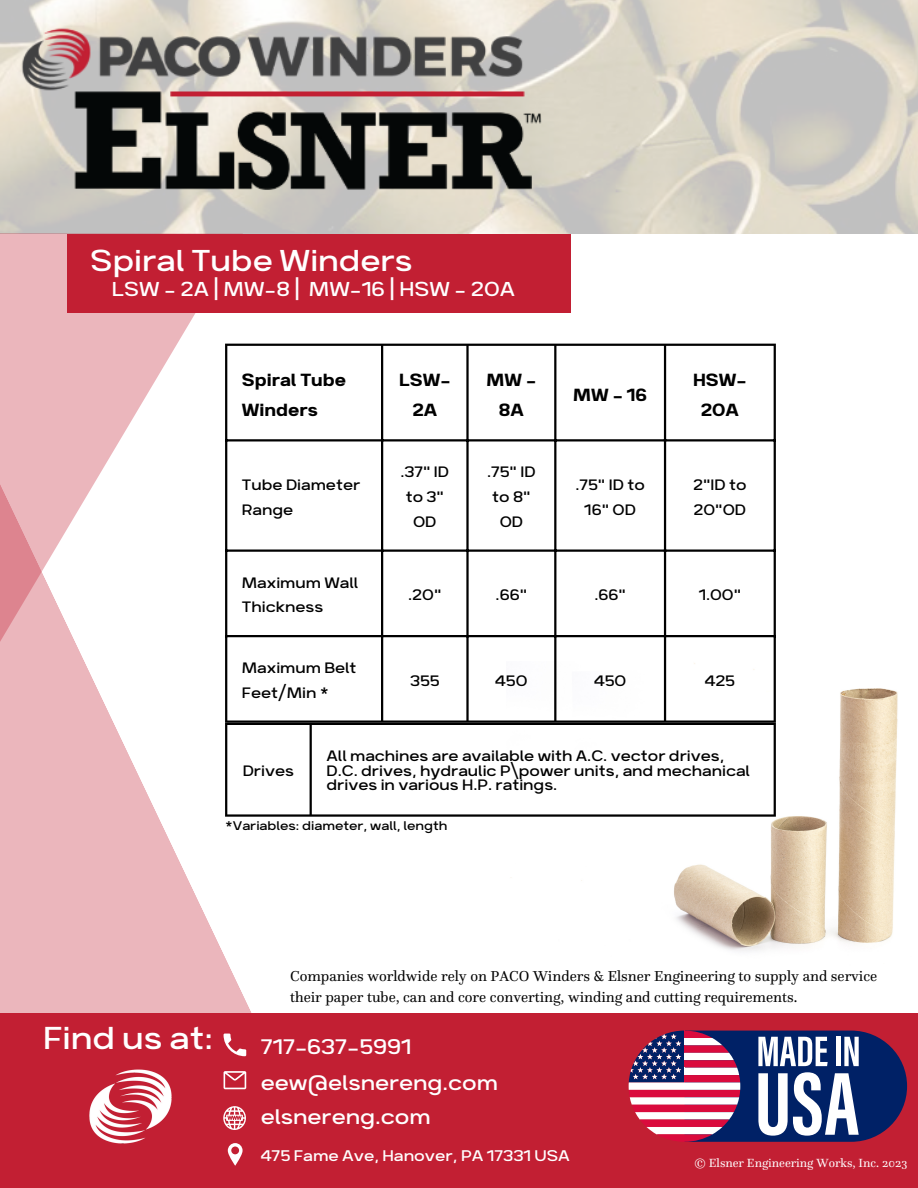
<style>
.page{position:relative;width:918px;height:1188px;background:#fff}
.page>*{position:absolute;margin:0;border:0;box-sizing:border-box;transform-origin:0 0}
.t1{font:300 37.8px "Breul Grotesk A";color:#fff}
.t2{font:300 36px "Breul Grotesk A";color:#fff}
.t3{font:300 25.05px/35.1px "Breul Grotesk A";color:#fff}
.t4{font:300 24px "Breul Grotesk A";color:#fff}
.t5{font:21px/29.2px "Breul Grotesk A";color:#000;text-align:center}
.t6{font:300 18.3px "Breul Grotesk A";color:#fff}
.t7{font:300 18px/24.8px "Breul Grotesk A";color:#000}
.t8{font:15px/20.2px "Questa";color:#000}
.t9{font:300 15px "Breul Grotesk A";color:#000}
.t10{font:12.3px "Questa";color:#fff}
</style>
<div class="page">
<img style="left:0;top:0;width:918px;height:233px">
<svg style="left:0;top:343px;width:403px;height:670px"></svg>
<svg style="left:0;top:233px;width:243px;height:568px"></svg>
<img style="left:3px;top:0;width:615px;height:202px">
<div style="left:0;top:1013px;width:918px;height:175px;background:#c21f33"></div>
<svg style="left:224px;top:1034px;width:22px;height:22px"></svg>
<svg style="left:228px;top:1143px;width:15px;height:23px"></svg>
<svg style="left:223px;top:1106px;width:23px;height:24px"></svg>
<svg style="left:224px;top:1071px;width:22px;height:18px"></svg>
<img style="left:89px;top:1069px;width:83px;height:75px">
<svg style="left:629px;top:1031px;width:278px;height:111px;background:#776089"></svg>
<img style="left:556px;top:661px;width:342px;height:290px">
<hr style="left:225px;top:346px;width:2px;height:374px;background:#000">
<hr style="left:381px;top:346px;width:2px;height:374px;background:#000">
<hr style="left:466px;top:346px;width:3px;height:374px;background:#000">
<hr style="left:554px;top:346px;width:2px;height:374px;background:#000">
<hr style="left:664px;top:346px;width:2px;height:374px;background:#000">
<hr style="left:774px;top:346px;width:2px;height:374px;background:#000">
<hr style="left:225px;top:344px;width:551px;height:2px;background:#000">
<hr style="left:225px;top:439px;width:551px;height:2px;background:#000">
<hr style="left:225px;top:549px;width:551px;height:3px;background:#000">
<hr style="left:225px;top:635px;width:551px;height:2px;background:#000">
<hr style="left:225px;top:720px;width:551px;height:3px;background:#000">
<div style="left:67px;top:234px;width:504px;height:78px;background:#c21f33"></div>
<hr style="left:225px;top:725px;width:2px;height:89px;background:#000">
<hr style="left:310px;top:725px;width:2px;height:89px;background:#000">
<hr style="left:774px;top:725px;width:2px;height:89px;background:#000">
<hr style="left:225px;top:723px;width:551px;height:2px;background:#000">
<hr style="left:225px;top:814px;width:551px;height:3px;background:#000">
<h2 class="t2" style="left:90px;top:233px;width:324px">Spiral Tube Winders</h2>
<h3 class="t4" style="left:112px;top:271px;width:405px">LSW - 2A | MW-8 | MW-16 | HSW - 20A</h3>
<p class="t5" style="left:242px;top:363px;width:106px;text-align:left">Spiral Tube<br>Winders</p>
<p class="t5" style="left:399px;top:363px;width:53px">LSW-<br>2A</p>
<p class="t5" style="left:487px;top:363px;width:51px">MW-<br>8A</p>
<p class="t7" style="left:242px;top:471px;width:120px">Tube Diameter<br>Range</p>
<p class="t7" style="left:400px;top:458px;width:50px;text-align:center">.37" ID to 3"<br>OD</p>
<p class="t7" style="left:487px;top:458px;width:50px;text-align:center">.75" ID to 8"<br>OD</p>
<p class="t5" style="left:573px;top:378px;width:75px">MW-16</p>
<p class="t5" style="left:693px;top:363px;width:55px">HSW-<br>20A</p>
<p class="t7" style="left:575px;top:471px;width:71px;text-align:center">.75" ID to<br>16" OD</p>
<p class="t7" style="left:693px;top:471px;width:55px">2"ID to<br>20"OD</p>
<p class="t7" style="left:242px;top:569px;width:118px">Maximum Wall<br>Thickness</p>
<p class="t7" style="left:242px;top:654px;width:116px">Maximum Belt<br>Feet/Min *</p>
<p class="t7" style="left:408px;top:581px;width:35px">.20"</p>
<p class="t7" style="left:496px;top:581px;width:33px">.66"</p>
<p class="t7" style="left:594px;top:581px;width:33px">.66"</p>
<p class="t7" style="left:699px;top:581px;width:44px">1.00"</p>
<p class="t7" style="left:410px;top:666px;width:31px">355</p>
<p class="t7" style="left:495px;top:666px;width:34px">450</p>
<p class="t7" style="left:594px;top:666px;width:34px">450</p>
<p class="t7" style="left:705px;top:666px;width:32px">425</p>
<p class="t7" style="left:243px;top:756px;width:53px">Drives</p>
<p class="t7" style="left:326px;top:747px;width:425px;line-height:14.7px">All machines are available with A.C. vector drives,<br>D.C. drives, hydraulic P\power units, and mechanical drives in various H.P. ratings.</p>
<p class="t9" style="left:225px;top:814px;width:224px">*Variables: diameter, wall, length</p>
<h1 class="t1" style="left:43px;top:1009px;width:172px">Find us at:</h1>
<p class="t8" style="left:290px;top:966px;width:589px">Companies worldwide rely on PACO Winders &amp; Elsner Engineering to supply and service their paper tube, can and core converting, winding and cutting requirements.</p>
<h3 class="t3" style="left:261px;top:1028px;width:239px">717-637-5991 eew@elsnereng.com</h3>
<h3 class="t3" style="left:261px;top:1097px;width:171px">elsnereng.com</h3>
<p class="t6" style="left:261px;top:1141px;width:311px">475 Fame Ave, Hanover, PA 17331 USA</p>
<p class="t10" style="left:695px;top:1155px;width:214px">© Elsner Engineering Works, Inc. 2023</p>
</div>
